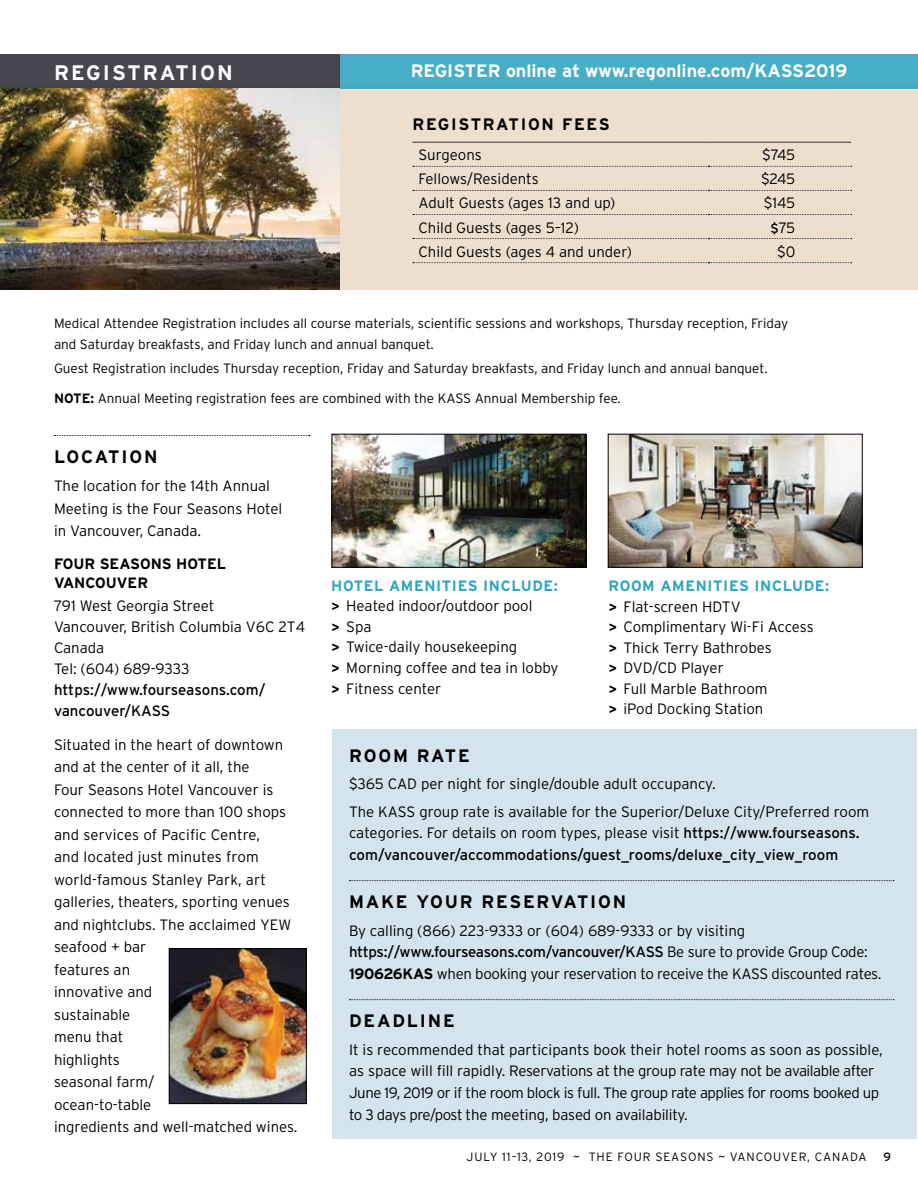
<style>
.page{position:relative;width:918px;height:1188px;background:#fff}
.page>*{position:absolute;margin:0;border:0;box-sizing:border-box;transform-origin:0 0}
.t1{font:700 21px "Interstate";letter-spacing:.1em;color:#fff}
.t2{font:700 18px "Interstate";letter-spacing:.1em;color:#000}
.t3{font:700 18px "Interstate";color:#fff}
.t4{font:700 16.65px "Interstate";letter-spacing:.1em;color:#000}
.t5{font:300 15px/22.5px "Interstate";color:#000}
.t6{font:300 15px/21.8px "Interstate";letter-spacing:-.02em;color:#000}
.t7{font:15px/21px "Interstate";color:#000}
.t8{font:700 15px/19.5px "Interstate";color:#000}
.t9{font:300 13.5px/21px "Interstate";color:#000}
.t10{font:300 12px "Interstate";letter-spacing:.07em;color:#000}
.t11{font:12px "Interstate";color:#000}
.s1{font-weight:400;font-size:13.5px}
.s2{font-weight:700}
.s3{font-weight:700;color:#30a4c0}
.s4{font-family:"Gotham";font-weight:700;font-size:13.5px}
.s5{font-weight:300}
.s6{font-weight:400}
</style>
<div class="page">
<div style="left:0;top:84px;width:917px;height:205px;background:#eddfcd"></div>
<div style="left:333px;top:729px;width:584px;height:410px;background:#d3e4ec"></div>
<div style="left:339px;top:54px;width:579px;height:34px;background:#47aec7"></div>
<div style="left:0;top:54px;width:339px;height:34px;background:#47484f"></div>
<img style="left:0;top:88px;width:339px;height:201px">
<svg style="left:413px;top:166px;width:439px;height:1px"></svg>
<svg style="left:413px;top:190px;width:439px;height:1px"></svg>
<svg style="left:413px;top:214px;width:439px;height:1px"></svg>
<svg style="left:413px;top:238px;width:439px;height:1px"></svg>
<svg style="left:413px;top:262px;width:439px;height:1px"></svg>
<hr style="left:413px;top:142px;width:295px;height:1px;background:#303139">
<hr style="left:708px;top:142px;width:143px;height:1px;background:#303139">
<svg style="left:54px;top:435px;width:256px;height:1px"></svg>
<img style="left:334px;top:436px;width:250px;height:130px">
<div style="left:332px;top:434px;width:254px;height:134px;border:1px solid #000"></div>
<img style="left:610px;top:436px;width:251px;height:130px">
<div style="left:608px;top:434px;width:255px;height:134px;border:1px solid #000"></div>
<img style="left:171px;top:950px;width:134px;height:152px">
<div style="left:169px;top:948px;width:138px;height:156px;border:1px solid #000"></div>
<svg style="left:349px;top:880px;width:545px;height:1px"></svg>
<svg style="left:349px;top:999px;width:545px;height:1px"></svg>
<h1 class="t1" style="left:54px;top:60px;width:180px">REGISTRATION</h1>
<p class="t3" style="left:411px;top:61px;width:438px">REGISTER online at www.regonline.com/KASS2019</p>
<p class="t4" style="left:413px;top:115px;width:199px">REGISTRATION FEES</p>
<p class="t5" style="left:419px;top:144px;width:65px">Surgeons</p>
<p class="t5" style="left:762px;top:144px;width:35px">$745</p>
<p class="t5" style="left:419px;top:168px;width:122px">Fellows/Residents</p>
<p class="t5" style="left:761px;top:168px;width:36px">$245</p>
<p class="t5" style="left:419px;top:192px;width:198px">Adult Guests (ages 13 and up)</p>
<p class="t5" style="left:764px;top:192px;width:33px">$145</p>
<p class="t5" style="left:419px;top:216px;width:162px">Child Guests (ages 5–12)</p>
<p class="t5" style="left:770px;top:216px;width:26px"><span class="s1">$</span>75</p>
<p class="t5" style="left:419px;top:240px;width:215px">Child Guests (ages 4 and under)</p>
<p class="t5" style="left:777px;top:240px;width:20px">$0</p>
<p class="t9" style="left:54px;top:312px;width:736px">Medical Attendee Registration includes all course materials, scientific sessions and workshops, Thursday reception, Friday and Saturday breakfasts, and Friday lunch and annual banquet.</p>
<p class="t9" style="left:54px;top:353px;width:715px;line-height:29.7px">Guest Registration includes Thursday reception, Friday and Saturday breakfasts, and Friday lunch and annual banquet.<br><span class="s2">NOTE:</span> Annual Meeting registration fees are combined with the KASS Annual Membership fee.</p>
<p class="t2" style="left:54px;top:447px;width:105px">LOCATION</p>
<p class="t5" style="left:54px;top:475px;width:230px">The location for the 14th Annual<br>Meeting is the Four Seasons Hotel in Vancouver, Canada.</p>
<p class="t8" style="left:54px;top:554px;width:174px">FOUR SEASONS HOTEL<br>VANCOUVER</p>
<p class="t5" style="left:54px;top:595px;width:253px;line-height:21px">791 West Georgia Street<br>Vancouver, British Columbia V6C 2T4<br>Canada<br>Tel: (604) 689-9333</p>
<p class="t7" style="left:54px;top:679px;width:213px">https://www.fourseasons.com/ vancouver/KASS</p>
<p class="t5" style="left:54px;top:733px;width:245px">Situated in the heart of downtown and at the center of it all, the<br>Four Seasons Hotel Vancouver is connected to more than 100 shops and services of Pacific Centre,<br>and located just minutes from world-famous Stanley Park, art galleries, theaters, sporting venues and nightclubs. The acclaimed YEW seafood + bar<br>features an<br>innovative and<br>sustainable<br>menu that<br>highlights<br>seasonal farm/<br>ocean-to-table<br>ingredients and well-matched wines.</p>
<p class="t5" style="left:331px;top:575px;width:229px;line-height:20.5px"><span class="s3">HOTEL AMENITIES INCLUDE: </span><span class="s4">&gt;</span> Heated indoor/outdoor pool<br><span class="s4">&gt;</span> Spa<br><span class="s4">&gt;</span> Twice-daily housekeeping<br><span class="s4">&gt;</span> Morning coffee and tea in lobby <span class="s4">&gt;</span> Fitness center</p>
<p class="t5" style="left:608px;top:575px;width:222px;line-height:20.5px"><span class="s3">ROOM AMENITIES INCLUDE: </span><span class="s4">&gt;</span> Flat-screen HDTV<br><span class="s4">&gt;</span> Complimentary Wi-Fi Access<br><span class="s4">&gt;</span> Thick Terry Bathrobes<br><span class="s4">&gt;</span> DVD/CD Player<br><span class="s4">&gt;</span> Full Marble Bathroom<br><span class="s4">&gt;</span> iPod Docking Station</p>
<p class="t2" style="left:349px;top:746px;width:122px">ROOM RATE</p>
<p class="t5" style="left:349px;top:770px;width:522px;line-height:27.2px">$365 CAD per night for single/double adult occupancy.<br>The KASS group rate is available for the Superior/Deluxe City/Preferred room</p>
<p class="t7" style="left:349px;top:822px;width:512px;line-height:21.8px"><span class="s5">categories. For details on room types, please visit</span> https://www.fourseasons. com/vancouver/accommodations/guest_rooms/deluxe_city_view_room</p>
<p class="t2" style="left:349px;top:892px;width:279px">MAKE YOUR RESERVATION</p>
<p class="t6" style="left:349px;top:919px;width:534px">By calling (866) 223-9333 or (604) 689-9333 or by visiting <span class="s6">https://www.fourseasons.com/vancouver/KASS</span> Be sure to provide Group Code:<br><span class="s2">190626KAS</span> when booking your reservation to receive the KASS discounted rates.</p>
<p class="t2" style="left:349px;top:1011px;width:107px">DEADLINE</p>
<p class="t6" style="left:349px;top:1038px;width:535px">It is recommended that participants book their hotel rooms as soon as possible, as space will fill rapidly. Reservations at the group rate may not be available after June 19, 2019 or if the room block is full. The group rate applies for rooms booked up to 3 days pre/post the meeting, based on availability.</p>
<p class="t10" style="left:467px;top:1150px;width:402px">JULY 11–13, 2019 ~ THE FOUR SEASONS ~ VANCOUVER, CANADA</p>
<p class="t11" style="left:883px;top:1150px;width:9px">9</p>
</div>
